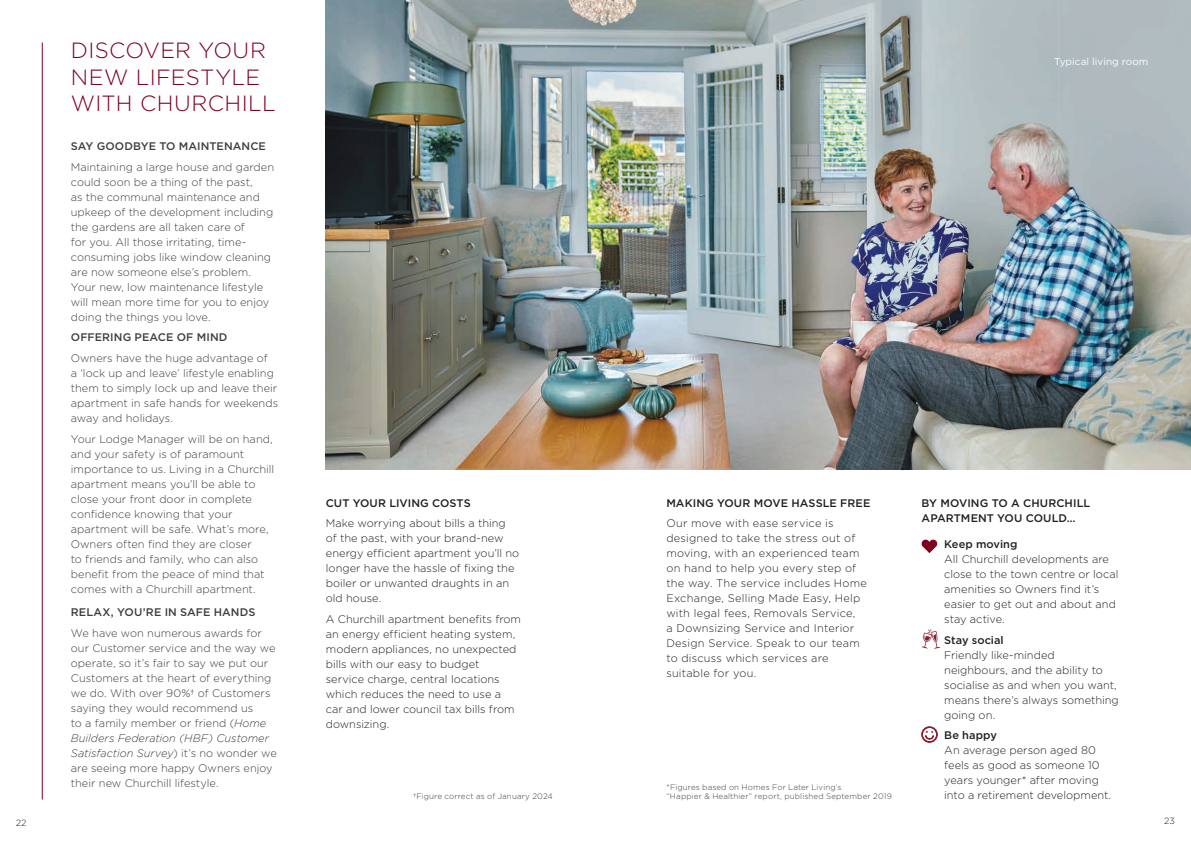
<style>
.page{position:relative;width:1191px;height:842px;background:#fff}
.page>*{position:absolute;margin:0;border:0;box-sizing:border-box;transform-origin:0 0}
.Headings_-_RED{font:300 22px/26.4px "Gotham";letter-spacing:.015em;color:#7f0120}
.Body_copy_black{font:300 11px/15px "Gotham";color:#3e3e3f}
.Body_copy_black-2{font:300 11px/15px "Gotham";letter-spacing:.005em;color:#231f20}
.Intro_subhead{font:500 11px/15px "Gotham";letter-spacing:.005em;color:#231f20}
.Body_copy_black-3{font:500 11px "Gotham";letter-spacing:.005em;color:#3e3e3f}
.Plot_locator_floor_labels{font:10px "Gotham";letter-spacing:.005em;color:#fff}
.t1{font:300 9px "Gotham";color:#231f20}
.Bullet_points_-_GREY{font:300 8px "Gotham";letter-spacing:.02em;color:#3e3e3f}
.s1{font-style:italic}
.s2{font-weight:500}
</style>
<div class="page">
<img style="left:326px;top:0;width:865px;height:470px">
<hr style="left:42px;top:43px;width:1px;height:756px;background:#7f0120">
<svg style="left:921px;top:540px;width:16px;height:13px"></svg>
<svg style="left:921px;top:629px;width:19px;height:20px"></svg>
<svg style="left:921px;top:726px;width:16px;height:16px"></svg>
<p class="Headings_-_RED" style="left:71px;top:37px;width:206px">DISCOVER YOUR<br>NEW LIFESTYLE<br>WITH CHURCHILL</p>
<p class="Body_copy_black-3" style="left:71px;top:139px;width:196px">SAY GOODBYE TO MAINTENANCE</p>
<p class="Body_copy_black" style="left:71px;top:159px;width:205px">Maintaining a large house and garden could soon be a thing of the past,<br>as the communal maintenance and upkeep of the development including the gardens are all taken care of<br>for you. All those irritating, time&shy;consuming jobs like window cleaning are now someone else’s problem.<br>Your new, low maintenance lifestyle will mean more time for you to enjoy doing the things you love.</p>
<p class="Body_copy_black-3" style="left:71px;top:330px;width:158px">OFFERING PEACE OF MIND</p>
<p class="Body_copy_black" style="left:71px;top:350px;width:209px">Owners have the huge advantage of<br>a ‘lock up and leave’ lifestyle enabling them to simply lock up and leave their apartment in safe hands for weekends away and holidays.</p>
<p class="Body_copy_black" style="left:71px;top:431px;width:205px">Your Lodge Manager will be on hand, and your safety is of paramount importance to us. Living in a Churchill apartment means you’ll be able to close your front door in complete confidence knowing that your apartment will be safe. What’s more, Owners often find they are closer<br>to friends and family, who can also benefit from the peace of mind that comes with a Churchill apartment.</p>
<p class="Body_copy_black-3" style="left:71px;top:605px;width:186px">RELAX, YOU’RE IN SAFE HANDS</p>
<p class="Body_copy_black" style="left:71px;top:625px;width:207px">We have won numerous awards for our Customer service and the way we operate, so it’s fair to say we put our Customers at the heart of everything we do. With over 90%† of Customers saying they would recommend us<br>to a family member or friend (<span class="s1">Home Builders Federation (HBF) Customer Satisfaction Survey</span>) it’s no wonder we are seeing more happy Owners enjoy their new Churchill lifestyle.</p>
<p class="Plot_locator_floor_labels" style="left:1054px;top:55px;width:96px">Typical living room</p>
<p class="Intro_subhead" style="left:326px;top:495px;width:146px">CUT YOUR LIVING COSTS</p>
<p class="Body_copy_black-2" style="left:326px;top:516px;width:195px">Make worrying about bills a thing of the past, with your brand-new energy efficient apartment you’ll no longer have the hassle of fixing the boiler or unwanted draughts in an old house.</p>
<p class="Body_copy_black-2" style="left:326px;top:611px;width:197px">A Churchill apartment benefits from an energy efficient heating system, modern appliances, no unexpected bills with our easy to budget<br>service charge, central locations which reduces the need to use a<br>car and lower council tax bills from downsizing.</p>
<p class="Intro_subhead" style="left:666px;top:495px;width:205px">MAKING YOUR MOVE HASSLE FREE</p>
<p class="Body_copy_black-2" style="left:666px;top:516px;width:202px">Our move with ease service is designed to take the stress out of moving, with an experienced team on hand to help you every step of the way. The service includes Home<br>Exchange, Selling Made Easy, Help with legal fees, Removals Service,<br>a Downsizing Service and Interior<br>Design Service. Speak to our team to discuss which services are suitable for you.</p>
<p class="Bullet_points_-_GREY" style="left:666px;top:782px;width:177px">*Figures based on Homes For Later Living’s</p>
<p class="Bullet_points_-_GREY" style="left:413px;top:791px;width:141px">†Figure correct as of January 2024</p>
<p class="Bullet_points_-_GREY" style="left:666px;top:791px;width:227px">“Happier &amp; Healthier” report, published September 2019</p>
<p class="Intro_subhead" style="left:921px;top:495px;width:170px">BY MOVING TO A CHURCHILL<br>APARTMENT YOU COULD…</p>
<p class="Body_copy_black-2" style="left:944px;top:536px;width:176px"><span class="s2">Keep moving<br></span>All Churchill developments are close to the town centre or local amenities so Owners find it’s easier to get out and about and stay active.</p>
<p class="Body_copy_black-2" style="left:944px;top:632px;width:176px"><span class="s2">Stay social<br></span>Friendly like-minded neighbours, and the ability to socialise as and when you want, means there’s always something going on.</p>
<p class="Body_copy_black-2" style="left:944px;top:728px;width:168px"><span class="s2">Be happy<br></span>An average person aged 80 feels as good as someone 10 years younger* after moving into a retirement development.</p>
<p class="t1" style="left:16px;top:817px;width:12px">22</p>
<p class="t1" style="left:1164px;top:815px;width:12px">23</p>
</div>
